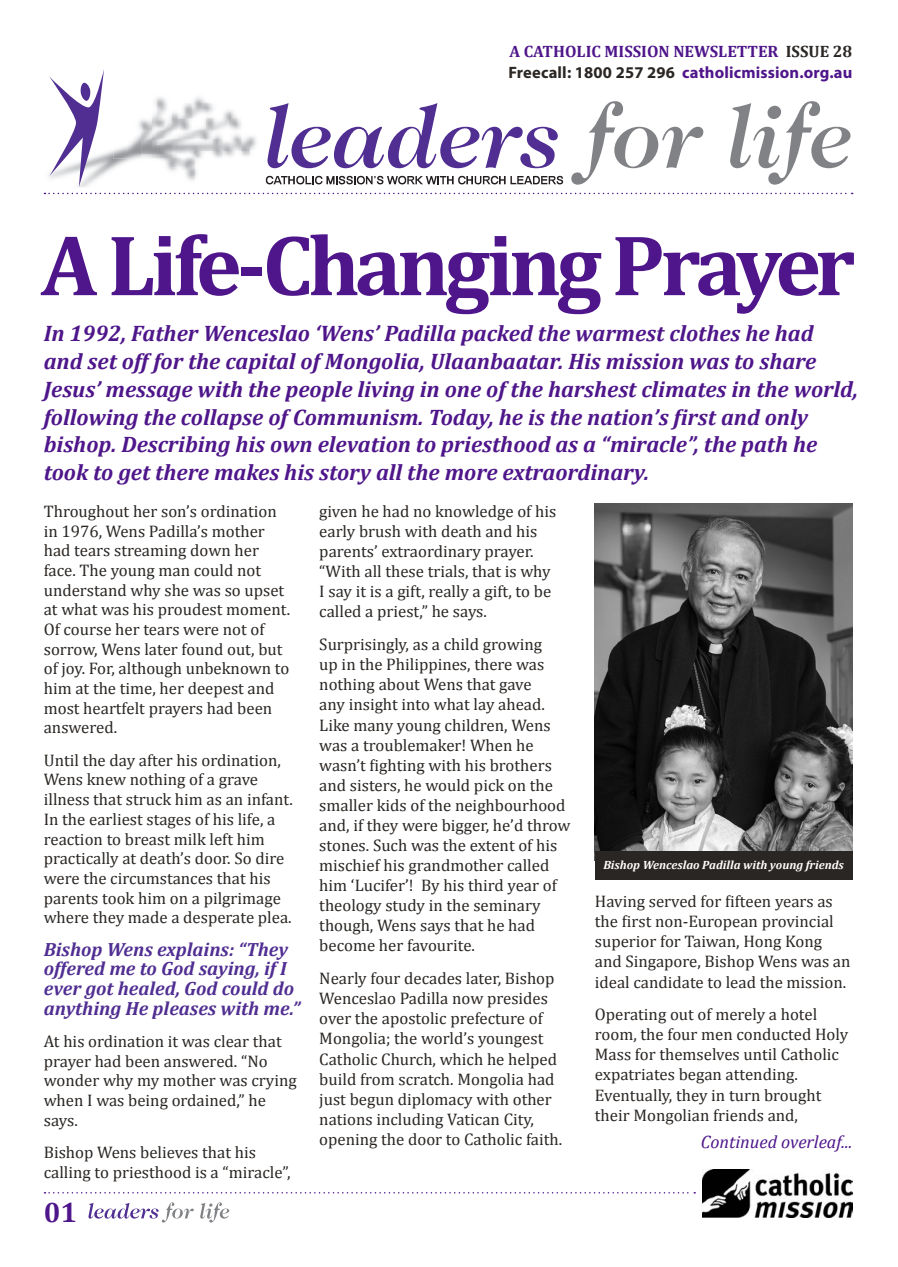
<style>
.page{position:relative;width:898px;height:1267px;background:#fff}
.page>*{position:absolute;margin:0;border:0;box-sizing:border-box;transform-origin:0 0}
._1__Heading{font:700 87px "Cambria";letter-spacing:-.055em;color:#4e168a}
.t1{font:700 28.2px "Cambria";color:#4e168a}
.Subheading{font:italic 700 22.5px/27.8px "Cambria";color:#4e168a}
._3__Text{font:italic 700 19.2px/19.6px "Cambria";color:#502e92}
._3__Text-2{font:italic 18px "Cambria";color:#4e168a}
._3__Text-3{font:16.8px/20.1px "Cambria";color:#2a2623}
.t2{font:700 16.5px "Myriad Pro";letter-spacing:.01em;color:#4e168a}
.t3{font:700 16.5px "Cambria";color:#4e168a}
._3__Text-4{font:italic 700 12px "Cambria";color:#fff}
.s1{color:#2a2623}
</style>
<div class="page">
<img style="left:104px;top:150px;width:22px;height:24px">
<img style="left:113px;top:146px;width:13px;height:13px">
<svg style="left:49px;top:69px;width:55px;height:118px"></svg>
<svg style="left:571px;top:101px;width:132px;height:84px"></svg>
<svg style="left:730px;top:101px;width:120px;height:84px"></svg>
<svg style="left:126px;top:97px;width:437px;height:88px"></svg>
<img style="left:702px;top:1169px;width:150px;height:48px">
<svg style="left:44px;top:193px;width:808px;height:1px"></svg>
<svg style="left:44px;top:1192px;width:651px;height:1px"></svg>
<svg style="left:88px;top:1202px;width:106px;height:20px"></svg>
<svg style="left:200px;top:1202px;width:29px;height:20px"></svg>
<div style="left:303px;top:83px;width:34px;height:33px;background:#fff"></div>
<img style="left:594px;top:504px;width:258px;height:347px">
<div style="left:594px;top:851px;width:258px;height:29px;background:#2a2623"></div>
<p class="t3" style="left:509px;top:39px;width:344px">A CATHOLIC MISSION NEWSLETTER <span class="s1">ISSUE 28</span></p>
<p class="t2" style="left:508px;top:61px;width:345px"><span class="s1">Freecall: 1800 257 296</span> catholicmission.org.au</p>
<p class="_1__Heading" style="left:41px;top:204px;width:815px">A Life-Changing Prayer</p>
<p class="Subheading" style="left:44px;top:319px;width:815px">In 1992, Father Wenceslao ‘Wens’ Padilla packed the warmest clothes he had and set off for the capital of Mongolia, Ulaanbaatar. His mission was to share Jesus’ message with the people living in one of the harshest climates in the world, following the collapse of Communism. Today, he is the nation’s first and only bishop. Describing his own elevation to priesthood as a “miracle”, the path he took to get there makes his story all the more extraordinary.</p>
<p class="_3__Text-3" style="left:44px;top:501px;width:248px;line-height:19.6px">Throughout her son’s ordination in 1976, Wens Padilla’s mother had tears streaming down her face. The young man could not understand why she was so upset at what was his proudest moment.<br>Of course her tears were not of sorrow, Wens later found out, but of joy. For, although unbeknown to him at the time, her deepest and most heartfelt prayers had been answered.</p>
<p class="_3__Text-3" style="left:44px;top:750px;width:250px;line-height:19.6px">Until the day after his ordination, Wens knew nothing of a grave illness that struck him as an infant.<br>In the earliest stages of his life, a reaction to breast milk left him practically at death’s door. So dire were the circumstances that his parents took him on a pilgrimage where they made a desperate plea.</p>
<p class="_3__Text" style="left:44px;top:939px;width:258px">Bishop Wens explains: “They offered me to God saying, if I ever got healed, God could do anything He pleases with me.”</p>
<p class="_3__Text-3" style="left:44px;top:1031px;width:254px;line-height:19.6px">At his ordination it was clear that prayer had been answered. “No wonder why my mother was crying when I was being ordained,” he says.</p>
<p class="_3__Text-3" style="left:44px;top:1142px;width:248px;line-height:19.6px">Bishop Wens believes that his calling to priesthood is a “miracle”,</p>
<h2 class="t1" style="left:44px;top:1193px;width:35px">01</h2>
<p class="_3__Text-3" style="left:319px;top:501px;width:238px">given he had no knowledge of his early brush with death and his parents’ extraordinary prayer. “With all these trials, that is why<br>I say it is a gift, really a gift, to be called a priest,” he says.</p>
<p class="_3__Text-3" style="left:319px;top:634px;width:253px">Surprisingly, as a child growing<br>up in the Philippines, there was nothing about Wens that gave<br>any insight into what lay ahead.<br>Like many young children, Wens was a troublemaker! When he wasn’t fighting with his brothers and sisters, he would pick on the smaller kids of the neighbourhood and, if they were bigger, he’d throw stones. Such was the extent of his mischief his grandmother called him ‘Lucifer’! By his third year of theology study in the seminary though, Wens says that he had become her favourite.</p>
<p class="_3__Text-3" style="left:319px;top:968px;width:244px">Nearly four decades later, Bishop Wenceslao Padilla now presides over the apostolic prefecture of Mongolia; the world’s youngest Catholic Church, which he helped build from scratch. Mongolia had just begun diplomacy with other nations including Vatican City, opening the door to Catholic faith.</p>
<p class="_3__Text-4" style="left:603px;top:857px;width:242px">Bishop Wenceslao Padilla with young friends</p>
<p class="_3__Text-3" style="left:594px;top:891px;width:257px">Having served for fifteen years as the first non-European provincial superior for Taiwan, Hong Kong and Singapore, Bishop Wens was an ideal candidate to lead the mission.</p>
<p class="_3__Text-3" style="left:594px;top:1004px;width:255px">Operating out of merely a hotel room, the four men conducted Holy<br>Mass for themselves until Catholic expatriates began attending.<br>Eventually, they in turn brought their Mongolian friends and,</p>
<p class="_3__Text-2" style="left:700px;top:1129px;width:153px">Continued overleaf...</p>
</div>
